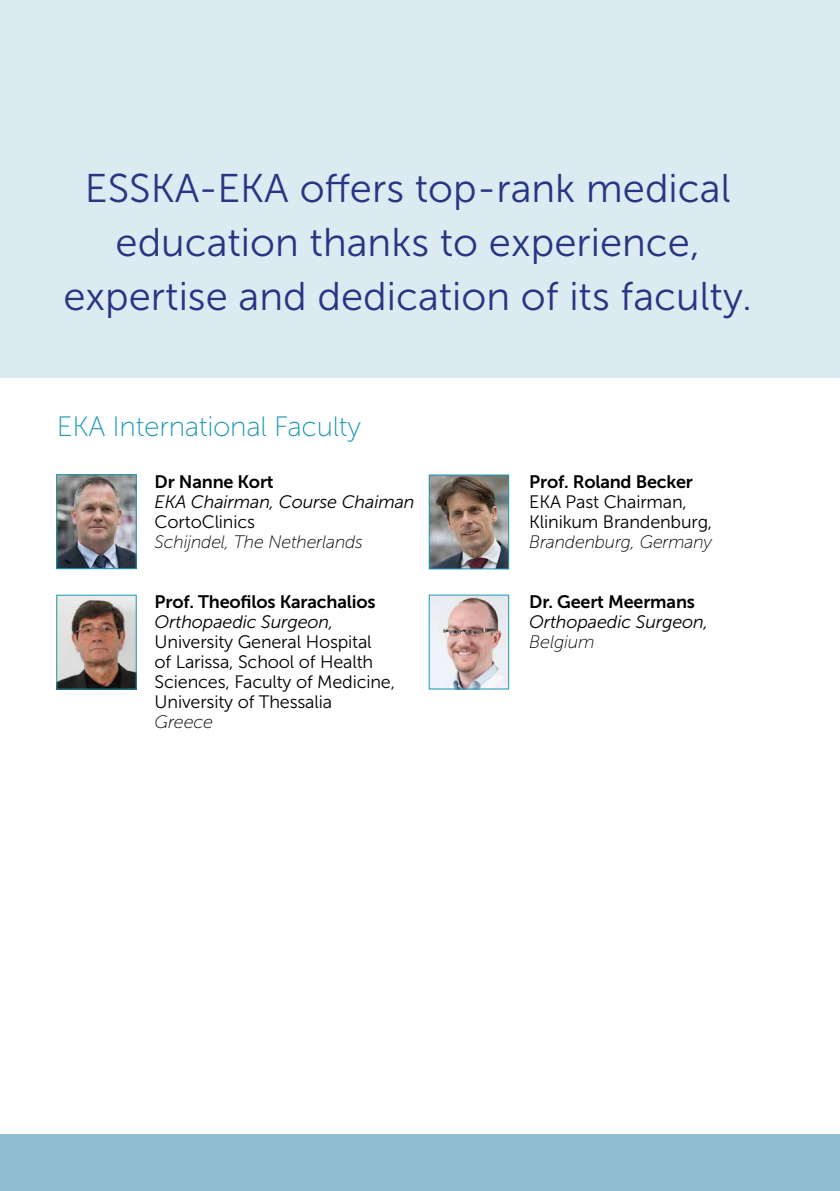
<style>
.page{position:relative;width:840px;height:1191px;background:#fff}
.page>*{position:absolute;margin:0;border:0;box-sizing:border-box;transform-origin:0 0}
.t1{font:40px/54px "Museo Sans 300";color:#283583;text-align:center}
.t2{font:28px "Museo Sans 100";letter-spacing:-.01em;color:#1c98b5}
.t3{font:18px/20px "Museo Sans 300";letter-spacing:-.01em;color:#000}
.t4{font:18px "Museo Sans 700";letter-spacing:-.01em;color:#000}
.t5{font:italic 18px "Museo Sans 300";letter-spacing:-.01em;color:#000}
.t6{font:italic 18px "Museo Sans 100";letter-spacing:-.01em;color:#000}
</style>
<div class="page">
<div style="left:0;top:0;width:839px;height:377px;background:#dceaf1"></div>
<div style="left:0;top:1134px;width:839px;height:57px;background:#90bfd2"></div>
<img style="left:58px;top:476px;width:76px;height:91px">
<div style="left:56px;top:474px;width:80px;height:95px;border:1px solid #1c98b5"></div>
<img style="left:430px;top:597px;width:76px;height:90px">
<div style="left:428px;top:595px;width:80px;height:94px;border:1px solid #1c98b5"></div>
<img style="left:430px;top:477px;width:76px;height:90px">
<div style="left:428px;top:475px;width:80px;height:94px;border:1px solid #1c98b5"></div>
<img style="left:58px;top:597px;width:76px;height:90px">
<div style="left:56px;top:595px;width:80px;height:94px;border:1px solid #1c98b5"></div>
<h1 class="t1" style="left:63px;top:161px;width:689px">ESSKA-EKA offers top-rank medical education thanks to experience, expertise and dedication of its faculty.</h1>
<h2 class="t2" style="left:57px;top:411px;width:306px">EKA International Faculty</h2>
<p class="t4" style="left:154px;top:472px;width:120px">Dr Nanne Kort</p>
<p class="t5" style="left:154px;top:492px;width:261px">EKA Chairman, Course Chaiman</p>
<p class="t3" style="left:154px;top:512px;width:102px">CortoClinics</p>
<p class="t6" style="left:154px;top:532px;width:210px">Schijndel, The Netherlands</p>
<p class="t4" style="left:154px;top:592px;width:222px">Prof. Theofilos Karachalios</p>
<p class="t5" style="left:154px;top:612px;width:180px">Orthopaedic Surgeon,</p>
<p class="t3" style="left:154px;top:632px;width:242px">University General Hospital<br>of Larissa, School of Health<br>Sciences, Faculty of Medicine,<br>University of Thessalia</p>
<p class="t6" style="left:154px;top:712px;width:60px">Greece</p>
<p class="t4" style="left:529px;top:472px;width:165px">Prof. Roland Becker</p>
<p class="t3" style="left:529px;top:492px;width:184px">EKA Past Chairman,<br>Klinikum Brandenburg,</p>
<p class="t6" style="left:529px;top:532px;width:184px">Brandenburg, Germany</p>
<p class="t4" style="left:529px;top:592px;width:167px">Dr. Geert Meermans</p>
<p class="t5" style="left:529px;top:612px;width:180px">Orthopaedic Surgeon,</p>
<p class="t6" style="left:529px;top:632px;width:67px">Belgium</p>
</div>
